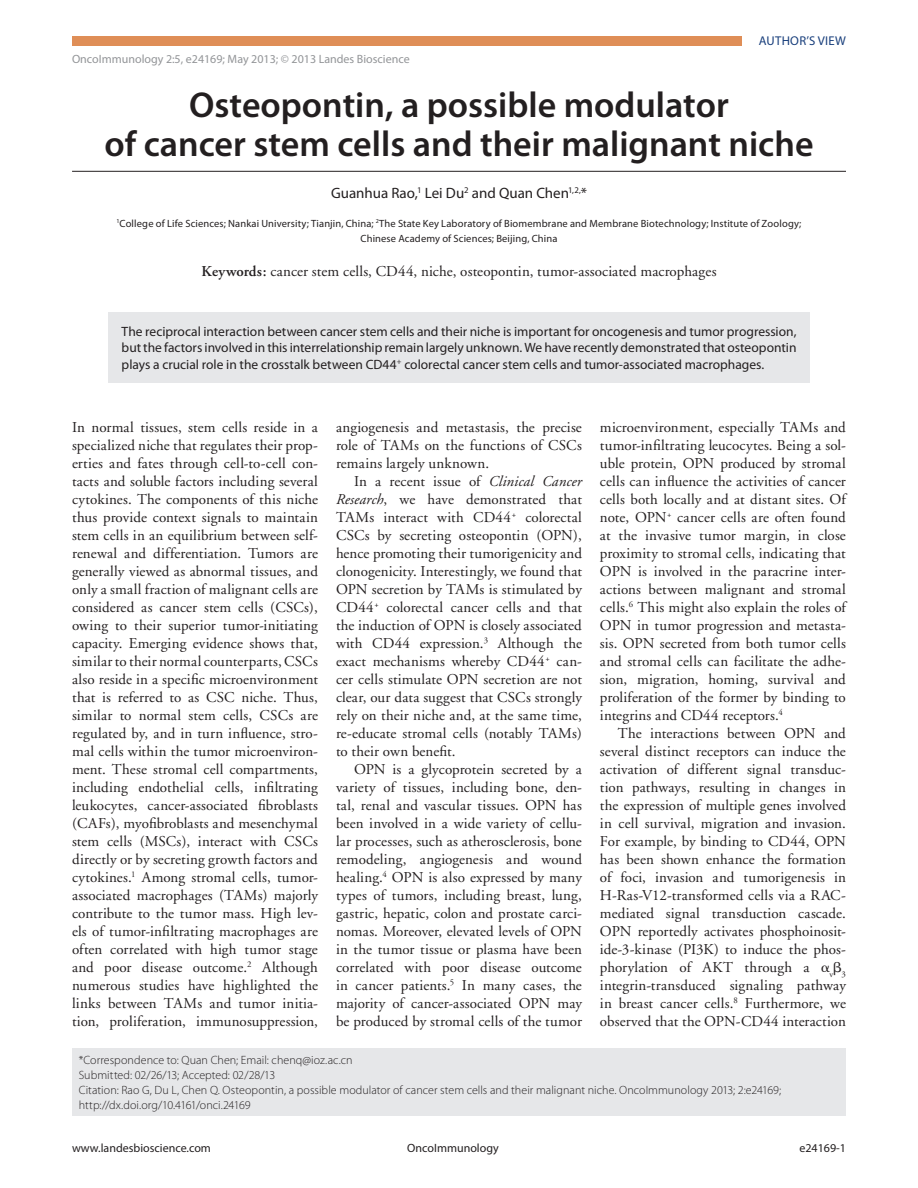
<style>
.page{position:relative;width:918px;height:1188px;background:#fff}
.page>*{position:absolute;margin:0;border:0;box-sizing:border-box;transform-origin:0 0}
.t1{font:600 36px/39px "Myriad Pro";color:#231f20;text-align:center}
.t2{font:15px/18px "Adobe Garamond";letter-spacing:.005em;color:#231f20;text-align:justify}
.t3{font:15px "Myriad Pro";color:#231f20}
.t4{font:13.5px/16.5px "Myriad Pro";color:#231f20;text-align:justify}
.t5{font:12.75px "Myriad Pro";letter-spacing:.02em;color:#193f7c}
.t6{font:300 12px/15px "Myriad Pro";letter-spacing:.005em;color:#231f20}
.t7{font:12px "Myriad Pro";color:#939598}
.t8{font:12px "Myriad Pro";color:#231f20}
.t9{font:10.5px/15px "Myriad Pro";letter-spacing:.015em;color:#231f20;text-align:center}
.s1{font-weight:600}
.s2{font-style:italic}
.s3{font-family:"Universal Std Greekw Math Pi"}
</style>
<div class="page">
<div style="left:72px;top:36px;width:669px;height:10px;background:#df8e57"></div>
<hr style="left:72px;top:171px;width:774px;height:1px;background:#231f20">
<div style="left:72px;top:1048px;width:774px;height:68px;background:#e6e7e9"></div>
<div style="left:108px;top:312px;width:702px;height:70px;background:#e6e7e9"></div>
<p class="t7" style="left:72px;top:52px;width:339px">OncoImmunology 2:5, e24169; May 2013; © 2013 Landes Bioscience</p>
<p class="t5" style="left:759px;top:32px;width:88px">Author’s View</p>
<h1 class="t1" style="left:104px;top:85px;width:711px">Osteopontin, a possible modulator<br>of cancer stem cells and their malignant niche</h1>
<p class="t3" style="left:331px;top:184px;width:257px">Guanhua Rao,<sup>1</sup> Lei Du<sup>2</sup> and Quan Chen<sup>1,2,</sup>*</p>
<p class="t9" style="left:117px;top:216px;width:686px"><sup>1</sup>College of Life Sciences; Nankai University; Tianjin, China; <sup>2</sup>The State Key Laboratory of Biomembrane and Membrane Biotechnology; Institute of Zoology;<br>Chinese Academy of Sciences; Beijing, China</p>
<p class="t2" style="left:201px;top:263px;width:517px"><span class="s1">Keywords:</span> cancer stem cells, CD44, niche, osteopontin, tumor-associated macrophages</p>
<p class="t4" style="left:122px;top:323px;width:676px">The reciprocal interaction between cancer stem cells and their niche is important for oncogenesis and tumor progression, but the factors involved in this interrelationship remain largely unknown. We have recently demonstrated that osteopontin plays a crucial role in the crosstalk between CD44<sup>+</sup> colorectal cancer stem cells and tumor-associated macrophages.</p>
<p class="t2" style="left:72px;top:419px;width:248px">In normal tissues, stem cells reside in a specialized niche that regulates their prop&shy;erties and fates through cell-to-cell con&shy;tacts and soluble factors including several cytokines. The components of this niche thus provide context signals to maintain stem cells in an equilibrium between self&shy;renewal and differentiation. Tumors are generally viewed as abnormal tissues, and only a small fraction of malignant cells are considered as cancer stem cells (CSCs), owing to their superior tumor-initiating capacity. Emerging evidence shows that, similar to their normal counterparts, CSCs also reside in a specific microenvironment that is referred to as CSC niche. Thus, similar to normal stem cells, CSCs are regulated by, and in turn influence, stro&shy;mal cells within the tumor microenviron&shy;ment. These stromal cell compartments, including endothelial cells, infiltrating leukocytes, cancer-associated fibroblasts (CAFs), myofibroblasts and mesenchymal stem cells (MSCs), interact with CSCs directly or by secreting growth factors and cytokines.<sup>1</sup> Among stromal cells, tumor&shy;associated macrophages (TAMs) majorly contribute to the tumor mass. High lev&shy;els of tumor-infiltrating macrophages are often correlated with high tumor stage and poor disease outcome.<sup>2</sup> Although numerous studies have highlighted the links between TAMs and tumor initia&shy;tion, proliferation, immunosuppression,</p>
<p class="t2" style="left:336px;top:419px;width:247px">angiogenesis and metastasis, the precise role of TAMs on the functions of CSCs remains largely unknown.</p>
<p class="t2" style="left:336px;top:473px;width:248px;text-indent:18px">In a recent issue of <span class="s2">Clinical Cancer Research</span>, we have demonstrated that TAMs interact with CD44<sup>+</sup> colorectal CSCs by secreting osteopontin (OPN), hence promoting their tumorigenicity and clonogenicity. Interestingly, we found that OPN secretion by TAMs is stimulated by CD44<sup>+</sup> colorectal cancer cells and that the induction of OPN is closely associated with CD44 expression.<sup>3</sup> Although the exact mechanisms whereby CD44<sup>+</sup> can&shy;cer cells stimulate OPN secretion are not clear, our data suggest that CSCs strongly rely on their niche and, at the same time, re-educate stromal cells (notably TAMs) to their own benefit.</p>
<p class="t2" style="left:336px;top:761px;width:248px;text-indent:18px">OPN is a glycoprotein secreted by a variety of tissues, including bone, den&shy;tal, renal and vascular tissues. OPN has been involved in a wide variety of cellu&shy;lar processes, such as atherosclerosis, bone remodeling, angiogenesis and wound healing.<sup>4</sup> OPN is also expressed by many types of tumors, including breast, lung, gastric, hepatic, colon and prostate carci&shy;nomas. Moreover, elevated levels of OPN in the tumor tissue or plasma have been correlated with poor disease outcome in cancer patients.<sup>5</sup> In many cases, the majority of cancer-associated OPN may be produced by stromal cells of the tumor</p>
<p class="t2" style="left:600px;top:419px;width:247px">microenvironment, especially TAMs and tumor-infiltrating leucocytes. Being a sol&shy;uble protein, OPN produced by stromal cells can influence the activities of cancer cells both locally and at distant sites. Of note, OPN<sup>+</sup> cancer cells are often found at the invasive tumor margin, in close proximity to stromal cells, indicating that OPN is involved in the paracrine inter&shy;actions between malignant and stromal cells.<sup>6</sup> This might also explain the roles of OPN in tumor progression and metasta&shy;sis. OPN secreted from both tumor cells and stromal cells can facilitate the adhe&shy;sion, migration, homing, survival and proliferation of the former by binding to integrins and CD44 receptors.<sup>4</sup></p>
<p class="t2" style="left:600px;top:725px;width:248px;text-indent:18px">The interactions between OPN and several distinct receptors can induce the activation of different signal transduc&shy;tion pathways, resulting in changes in the expression of multiple genes involved in cell survival, migration and invasion.<br>For example, by binding to CD44, OPN has been shown enhance the formation of foci, invasion and tumorigenesis in H-Ras-V12-transformed cells via a RAC&shy;mediated signal transduction cascade.<br>OPN reportedly activates phosphoinosit&shy;ide-3-kinase (PI3K) to induce the phos&shy;phorylation of AKT through a <span class="s3">α</span><sub>v</sub><span class="s3">β</span><sub>3 </sub>integrin-transduced signaling pathway in breast cancer cells.<sup>8</sup> Furthermore, we observed that the OPN-CD44 interaction</p>
<p class="t6" style="left:79px;top:1053px;width:704px">*Correspondence to: Quan Chen; Email: chenq@ioz.ac.cn<br>Submitted: 02/26/13; Accepted: 02/28/13<br>Citation: Rao G, Du L, Chen Q. Osteopontin, a possible modulator of cancer stem cells and their malignant niche. OncoImmunology 2013; 2:e24169; http://dx.doi.org/10.4161/onci.24169</p>
<p class="t8" style="left:72px;top:1141px;width:140px">www.landesbioscience.com</p>
<p class="t8" style="left:407px;top:1141px;width:93px">OncoImmunology</p>
<p class="t8" style="left:799px;top:1141px;width:48px">e24169-1</p>
</div>
